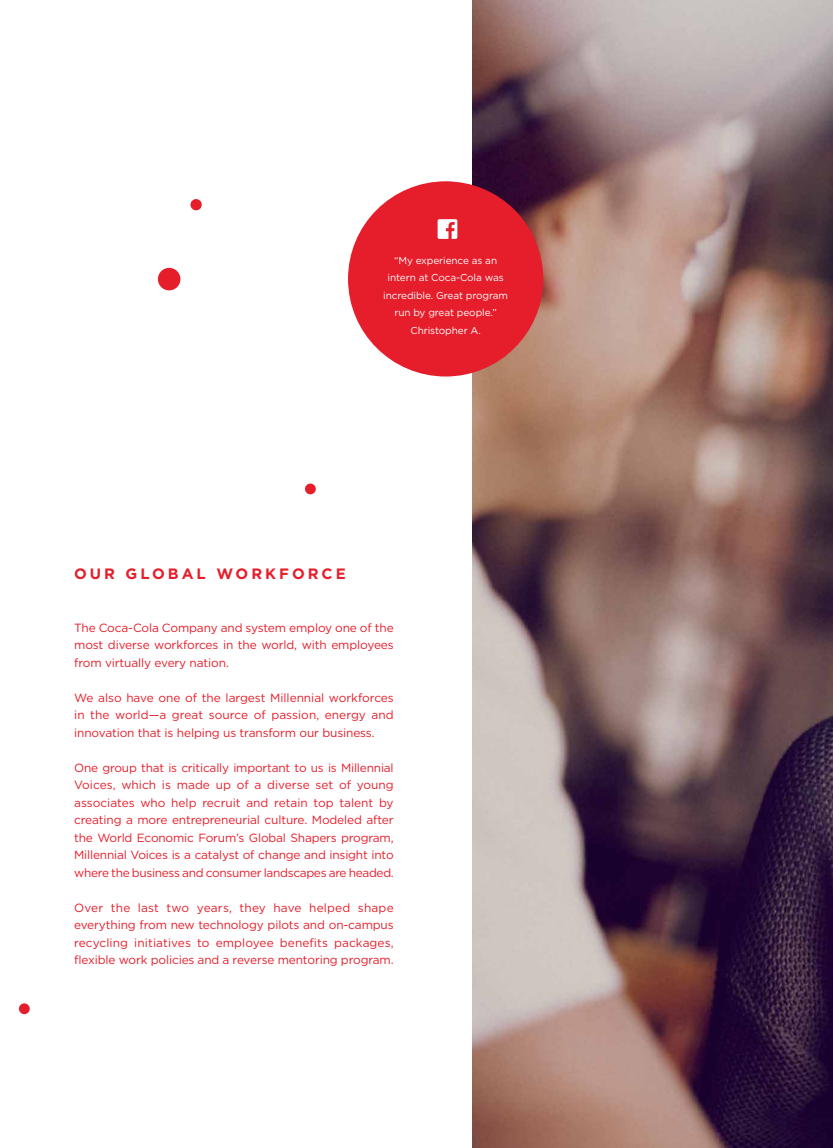
<style>
.page{position:relative;width:833px;height:1148px;background:#fff}
.page>*{position:absolute;margin:0;border:0;box-sizing:border-box;transform-origin:0 0}
.t1{font:700 15px "Gotham HTF";letter-spacing:.2em;color:#e61d2a}
.t2{font:11.88px/17.5px "Gotham HTF";letter-spacing:-.01em;color:#e61d2a;text-align:justify}
.t3{font:10px/17.5px "Gotham HTF";letter-spacing:-.01em;color:#fff;text-align:center}
</style>
<div class="page">
<img style="left:472px;top:0;width:360px;height:1148px">
<div style="left:305px;top:483px;width:11px;height:11px;background:#e61d2a;border-radius:50%"></div>
<div style="left:19px;top:1003px;width:11px;height:11px;background:#e61d2a;border-radius:50%"></div>
<div style="left:158px;top:268px;width:22px;height:22px;background:#e61d2a;border-radius:50%"></div>
<div style="left:190px;top:199px;width:12px;height:11px;background:#e61d2a;border-radius:50%"></div>
<div style="left:348px;top:181px;width:195px;height:195px;background:#e61d2a;border-radius:50%"></div>
<svg style="left:437px;top:219px;width:20px;height:20px"></svg>
<p class="t3" style="left:383px;top:251px;width:126px">“My experience as an intern at Coca‑Cola was incredible. Great program run by great people.”<br>Christopher A.</p>
<p class="t1" style="left:74px;top:565px;width:273px">OUR GLOB AL WORKFORCE</p>
<p class="t2" style="left:74px;top:618px;width:321px">The Coca-Cola Company and system employ one of the most diverse workforces in the world, with employees from virtually every nation.</p>
<p class="t2" style="left:74px;top:688px;width:321px">We also have one of the largest Millennial workforces in the world—a great source of passion, energy and innovation that is helping us transform our business.</p>
<p class="t2" style="left:74px;top:758px;width:321px">One group that is critically important to us is Millennial Voices, which is made up of a diverse set of young associates who help recruit and retain top talent by creating a more entrepreneurial culture. Modeled after the World Economic Forum’s Global Shapers program, Millennial Voices is a catalyst of change and insight into where the business and consumer landscapes are headed.</p>
<p class="t2" style="left:74px;top:898px;width:321px">Over the last two years, they have helped shape everything from new technology pilots and on‑campus recycling initiatives to employee benefits packages, flexible work policies and a reverse mentoring program.</p>
</div>
